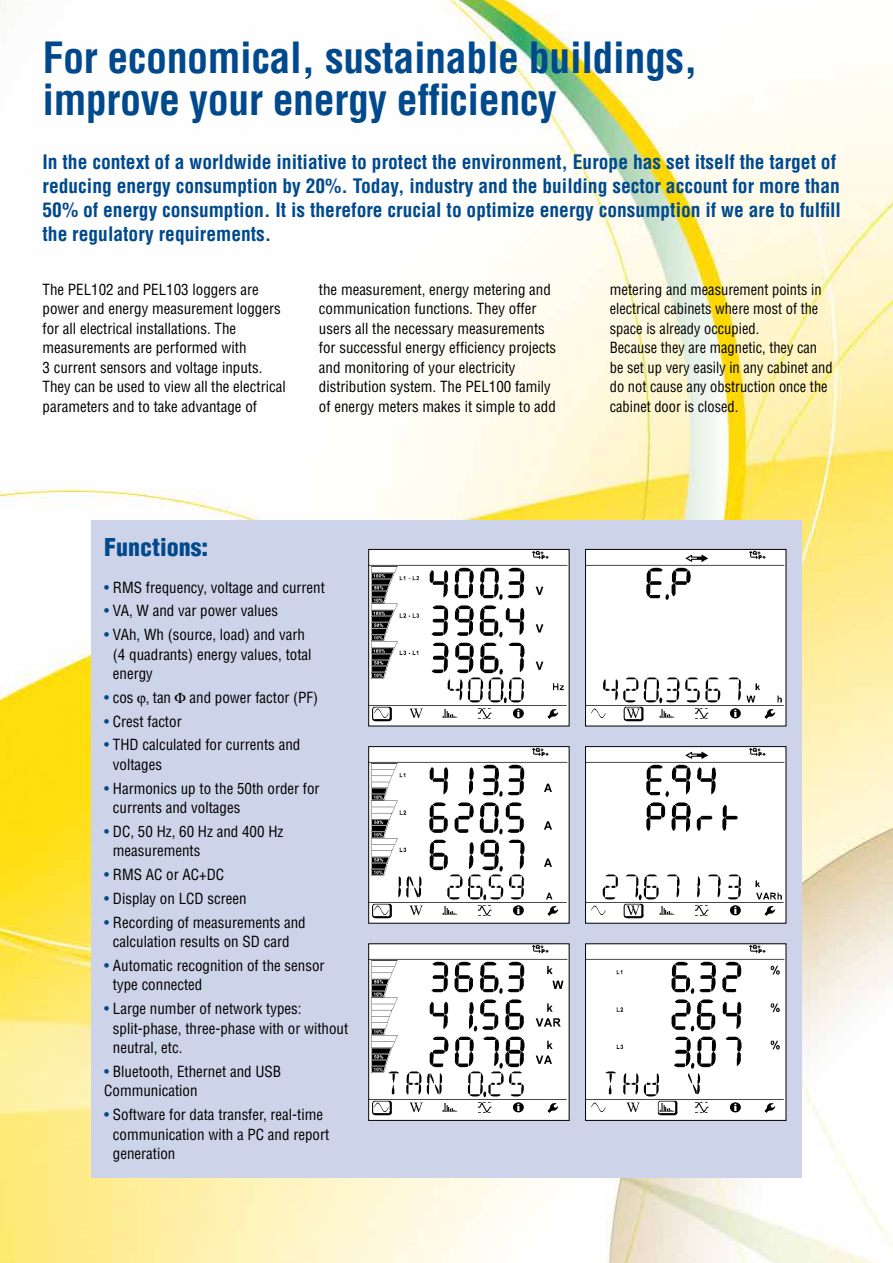
<style>
.page{position:relative;width:893px;height:1263px;background:#fff}
.page>*{position:absolute;margin:0;border:0;box-sizing:border-box;transform-origin:0 0}
.t1{font:700 condensed 42px/42px "Helvetica LT Std";letter-spacing:-.01em;color:#00498d}
.t2{font:900 condensed 24px "Helvetica LT Std";color:#00498d}
.t3{font:700 condensed 19.5px/24px "Helvetica LT Std";color:#00498d}
.t4{font:condensed 15px/19.5px "Helvetica LT Std";color:#000}
.s1{color:#00498d}
</style>
<div class="page">
<img style="left:0;top:0;width:893px;height:1263px">
<div style="left:91px;top:520px;width:710px;height:658px;background:#cdd3e8"></div>
<img style="left:370px;top:551px;width:197px;height:170px">
<div style="left:368px;top:549px;width:201px;height:177px;border:1px solid #000"></div>
<img style="left:370px;top:748px;width:197px;height:171px">
<div style="left:368px;top:746px;width:201px;height:177px;border:1px solid #000"></div>
<img style="left:370px;top:945px;width:197px;height:171px">
<div style="left:368px;top:943px;width:201px;height:178px;border:1px solid #000"></div>
<img style="left:587px;top:551px;width:197px;height:170px">
<div style="left:585px;top:549px;width:201px;height:177px;border:1px solid #000"></div>
<img style="left:587px;top:748px;width:197px;height:171px">
<div style="left:585px;top:746px;width:201px;height:177px;border:1px solid #000"></div>
<img style="left:587px;top:945px;width:197px;height:171px">
<div style="left:585px;top:943px;width:201px;height:178px;border:1px solid #000"></div>
<h1 class="t1" style="left:43px;top:36px;width:657px">For economical, sustainable buildings, improve your energy efficiency</h1>
<p class="t3" style="left:43px;top:150px;width:800px">In the context of a worldwide initiative to protect the environment, Europe has set itself the target of reducing energy consumption by 20%. Today, industry and the building sector account for more than 50% of energy consumption. It is therefore crucial to optimize energy consumption if we are to fulfill the regulatory requirements.</p>
<p class="t4" style="left:43px;top:279px;width:245px">The PEL102 and PEL103 loggers are power and energy measurement loggers for all electrical installations. The measurements are performed with<br>3 current sensors and voltage inputs.<br>They can be used to view all the electrical parameters and to take advantage of</p>
<p class="t4" style="left:319px;top:279px;width:239px">the measurement, energy metering and communication functions. They offer users all the necessary measurements for successful energy efficiency projects and monitoring of your electricity distribution system. The PEL100 family of energy meters makes it simple to add</p>
<p class="t4" style="left:610px;top:279px;width:224px">metering and measurement points in electrical cabinets where most of the space is already occupied.<br>Because they are magnetic, they can be set up very easily in any cabinet and do not cause any obstruction once the cabinet door is closed.</p>
<h2 class="t2" style="left:104px;top:532px;width:105px">Functions:</h2>
<p class="t4" style="left:104px;top:577px;width:222px"><span class="s1">•</span> RMS frequency, voltage and current</p>
<p class="t4" style="left:104px;top:601px;width:175px"><span class="s1">•</span> VA, W and var power values</p>
<p class="t4" style="left:113px;top:625px;width:200px;text-indent:-9px"><span class="s1">•</span> VAh, Wh (source, load) and varh (4 quadrants) energy values, total energy</p>
<p class="t4" style="left:104px;top:688px;width:216px"><span class="s1">•</span> cos , tan and power factor (PF)</p>
<p class="t4" style="left:104px;top:711px;width:79px"><span class="s1">•</span> Crest factor</p>
<p class="t4" style="left:113px;top:735px;width:189px;text-indent:-9px"><span class="s1">•</span> THD calculated for currents and voltages</p>
<p class="t4" style="left:113px;top:778px;width:208px;text-indent:-9px"><span class="s1">•</span> Harmonics up to the 50th order for currents and voltages</p>
<p class="t4" style="left:113px;top:822px;width:172px;text-indent:-9px"><span class="s1">•</span> DC, 50 Hz, 60 Hz and 400 Hz measurements</p>
<p class="t4" style="left:104px;top:865px;width:122px"><span class="s1">•</span> RMS AC or AC+DC</p>
<p class="t4" style="left:104px;top:888px;width:144px"><span class="s1">•</span> Display on LCD screen</p>
<p class="t4" style="left:104px;top:912px;width:203px;text-align:center"><span class="s1">•</span> Recording of measurements and calculation results on SD card</p>
<p class="t4" style="left:113px;top:955px;width:213px;text-indent:-9px"><span class="s1">•</span> Automatic recognition of the sensor type connected</p>
<p class="t4" style="left:113px;top:999px;width:237px;text-indent:-9px"><span class="s1">•</span> Large number of network types: split-phase, three-phase with or without neutral, etc.</p>
<p class="t4" style="left:104px;top:1061px;width:179px"><span class="s1">•</span> Bluetooth, Ethernet and USB<br>Communication</p>
<p class="t4" style="left:113px;top:1105px;width:218px;text-indent:-9px"><span class="s1">•</span> Software for data transfer, real-time communication with a PC and report generation</p>
</div>
